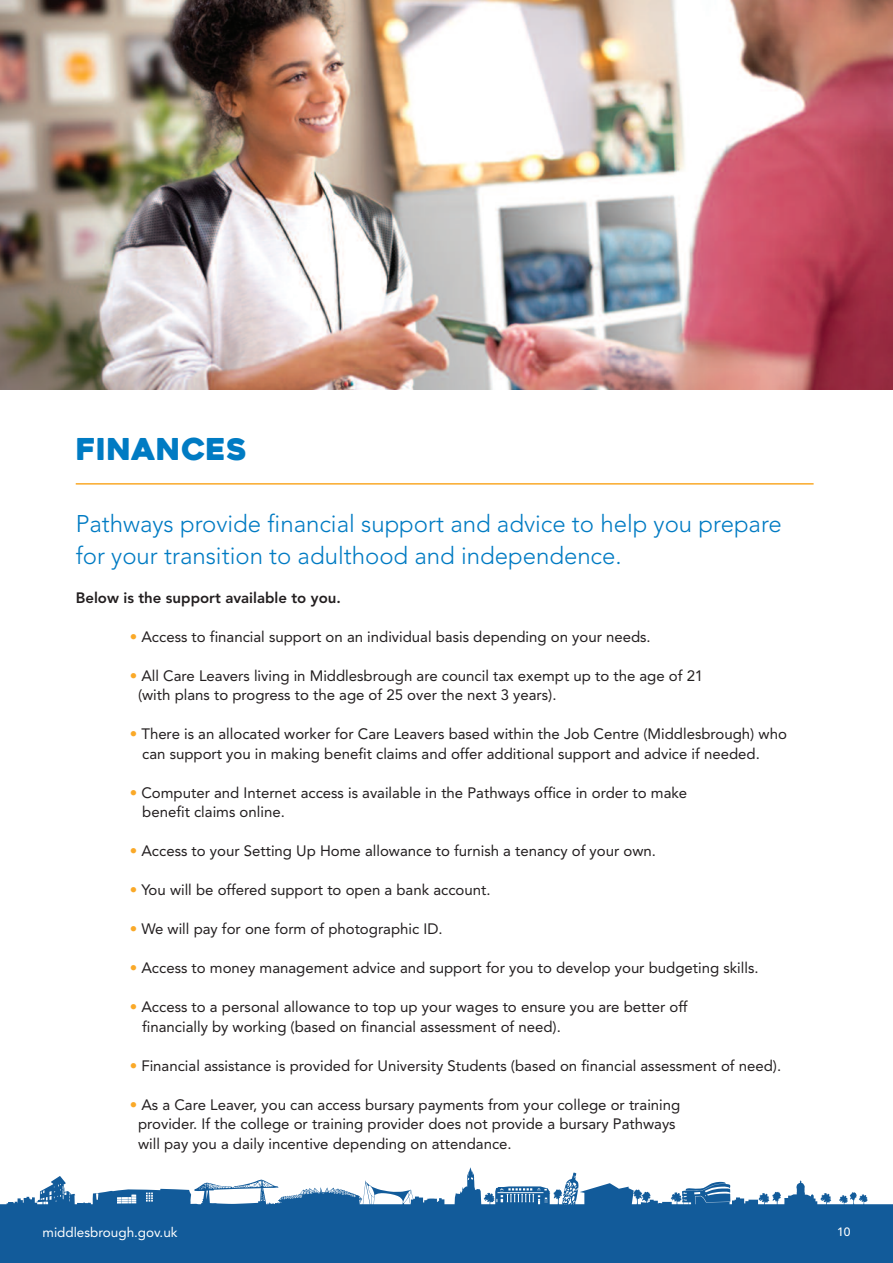
<style>
.page{position:relative;width:893px;height:1263px;background:#fff}
.page>*{position:absolute;margin:0;border:0;box-sizing:border-box;transform-origin:0 0}
.t1{font:30px "Heavitas";letter-spacing:.015em;color:#007bc3}
.t2{font:300 24px/31.5px "Avenir";color:#007bc3}
.t3{font:15px/19.5px "Avenir";color:#231f20}
.t4{font:800 15px "Avenir";color:#231f20}
.t5{font:13.5px "Avenir";color:#fff}
.t6{font:500 12px "Avenir";color:#fff}
.s1{color:#faa928}
</style>
<div class="page">
<svg style="left:0;top:1167px;width:893px;height:96px;fill:#125b9a"></svg>
<hr style="left:76px;top:483px;width:738px;height:2px;background:#faa928">
<img style="left:0;top:0;width:893px;height:390px">
<h1 class="t1" style="left:76px;top:437px;width:173px">FINANCES</h1>
<h2 class="t2" style="left:76px;top:510px;width:708px">Pathways provide financial support and advice to help you prepare for your transition to adulthood and independence.</h2>
<p class="t4" style="left:76px;top:591px;width:267px">Below is the support available to you.</p>
<p class="t3" style="left:130px;top:628px;width:522px"><span class="s1">•</span> Access to financial support on an individual basis depending on your needs.</p>
<p class="t3" style="left:138px;top:667px;width:567px;text-indent:-8px"><span class="s1">•</span> All Care Leavers living in Middlesbrough are council tax exempt up to the age of 21 (with plans to progress to the age of 25 over the next 3 years).</p>
<p class="t3" style="left:142px;top:726px;width:646px;text-indent:-12px"><span class="s1">•</span> There is an allocated worker for Care Leavers based within the Job Centre (Middlesbrough) who can support you in making benefit claims and offer additional support and advice if needed.</p>
<p class="t3" style="left:142px;top:784px;width:547px;text-indent:-12px"><span class="s1">•</span> Computer and Internet access is available in the Pathways office in order to make benefit claims online.</p>
<p class="t3" style="left:130px;top:843px;width:528px"><span class="s1">•</span> Access to your Setting Up Home allowance to furnish a tenancy of your own.</p>
<p class="t3" style="left:130px;top:882px;width:362px"><span class="s1">•</span> You will be offered support to open a bank account.</p>
<p class="t3" style="left:130px;top:921px;width:314px"><span class="s1">•</span> We will pay for one form of photographic ID.</p>
<p class="t3" style="left:130px;top:960px;width:630px"><span class="s1">•</span> Access to money management advice and support for you to develop your budgeting skills.</p>
<p class="t3" style="left:142px;top:999px;width:547px;text-indent:-12px"><span class="s1">•</span> Access to a personal allowance to top up your wages to ensure you are better off financially by working (based on financial assessment of need).</p>
<p class="t3" style="left:130px;top:1057px;width:653px"><span class="s1">•</span> Financial assistance is provided for University Students (based on financial assessment of need).</p>
<p class="t3" style="left:138px;top:1096px;width:544px;text-indent:-8px"><span class="s1">•</span> As a Care Leaver, you can access bursary payments from your college or training provider. If the college or training provider does not provide a bursary Pathways will pay you a daily incentive depending on attendance.</p>
<p class="t5" style="left:43px;top:1227px;width:137px">middlesbrough.gov.uk</p>
<p class="t6" style="left:837px;top:1226px;width:15px">10</p>
</div>
